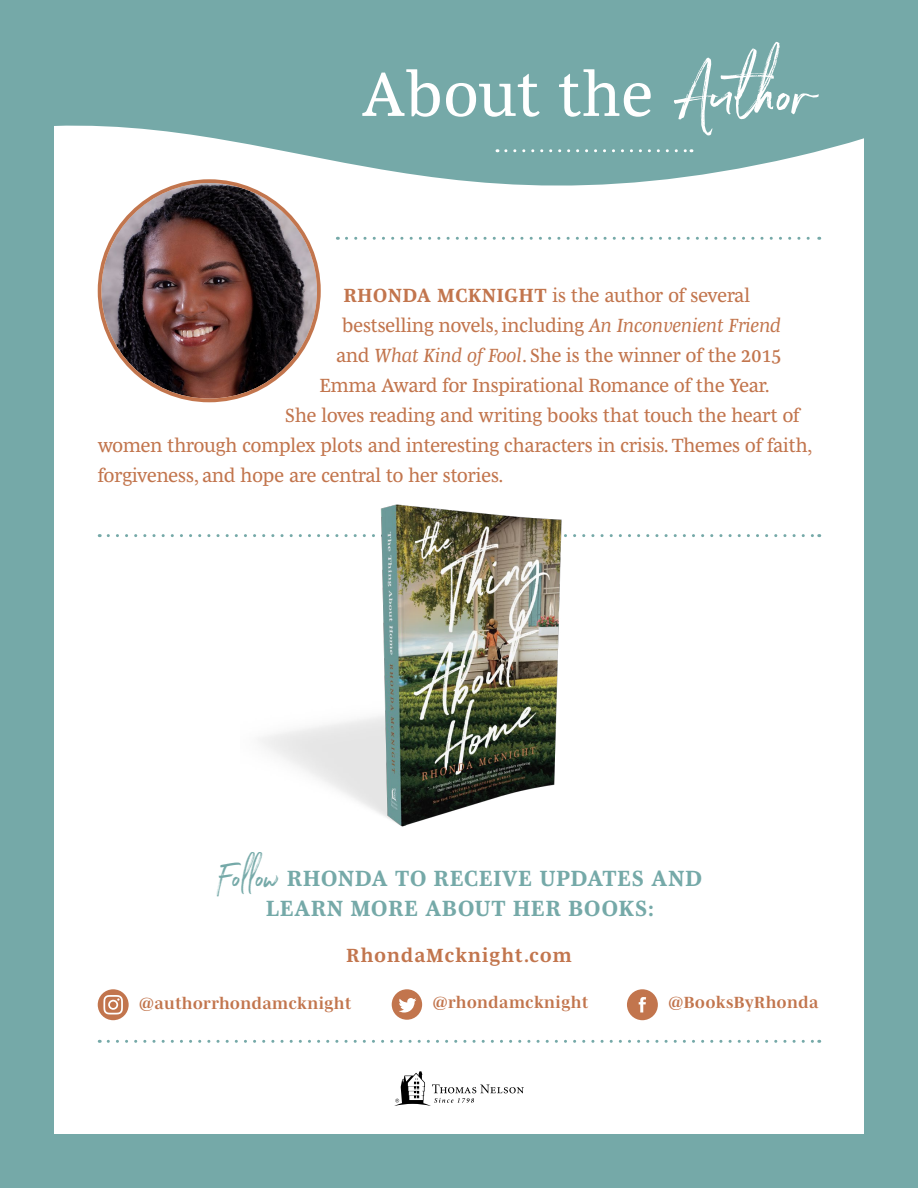
<style>
.page{position:relative;width:918px;height:1188px;background:#75a9a8}
.page>*{position:absolute;margin:0;border:0;box-sizing:border-box;transform-origin:0 0}
.t1{font:63px "Mencken Std Text";letter-spacing:.02em;color:#fff}
.t2{font:700 22.5px/30px "Mencken Std Text";letter-spacing:.04em;color:#75a9a8;text-align:center}
.t3{font:19.5px "Mencken Std Text";color:#c2754d}
.t4{font:700 19.5px "Mencken Std Text";letter-spacing:.06em;color:#c2754d}
.t5{font:700 16.5px "Mencken Std";letter-spacing:.03em;color:#c2754d}
.s1{font-family:"Northwell Alt";font-size:82.5px}
.s2{font-weight:700}
.s3{font-style:italic}
.s4{font-family:"Northwell Alt";font-weight:400;font-size:45px}
</style>
<div class="page">
<div style="left:54px;top:54px;width:810px;height:1080px;background:#fff"></div>
<svg style="left:54px;top:54px;width:810px;height:200px;fill:#75a9a8"></svg>
<svg style="left:506px;top:149px;width:186px;height:3px"></svg>
<svg style="left:346px;top:237px;width:474px;height:3px"></svg>
<svg style="left:108px;top:534px;width:712px;height:3px"></svg>
<svg style="left:108px;top:1040px;width:712px;height:3px"></svg>
<svg style="left:627px;top:989px;width:31px;height:31px"></svg>
<svg style="left:98px;top:989px;width:31px;height:31px"></svg>
<svg style="left:392px;top:989px;width:30px;height:31px"></svg>
<img style="left:101px;top:183px;width:216px;height:216px;border-radius:108px">
<img style="left:241px;top:504px;width:436px;height:323px">
<svg style="left:394px;top:1071px;width:130px;height:35px"></svg>
<h1 class="t1" style="left:362px;top:58px;width:457px">About the <span class="s1">Author</span></h1>
<p class="t3" style="left:344px;top:284px;width:408px"><span class="s2">RHONDA MCKNIGHT</span> is the author of several</p>
<p class="t3" style="left:342px;top:314px;width:440px">bestselling novels, including <span class="s3">An Inconvenient Friend</span></p>
<p class="t3" style="left:336px;top:344px;width:447px">and <span class="s3">What Kind of Fool</span>. She is the winner of the 2015</p>
<p class="t3" style="left:320px;top:374px;width:452px">Emma Award for Inspirational Romance of the Year.</p>
<p class="t3" style="left:285px;top:404px;width:516px">She loves reading and writing books that touch the heart of</p>
<p class="t3" style="left:98px;top:434px;width:716px">women through complex plots and interesting characters in crisis. Themes of faith,</p>
<p class="t3" style="left:98px;top:464px;width:407px">forgiveness, and hope are central to her stories.</p>
<p class="t2" style="left:218px;top:863px;width:485px"><span class="s4">Follow</span> RHONDA TO RECEIVE UPDATES AND<br>LEARN MORE ABOUT HER BOOKS:</p>
<p class="t4" style="left:346px;top:944px;width:227px">RhondaMcknight.com</p>
<p class="t5" style="left:139px;top:994px;width:214px">@authorrhondamcknight</p>
<p class="t5" style="left:433px;top:993px;width:157px">@rhondamcknight</p>
<p class="t5" style="left:668px;top:993px;width:151px">@BooksByRhonda</p>
</div>
